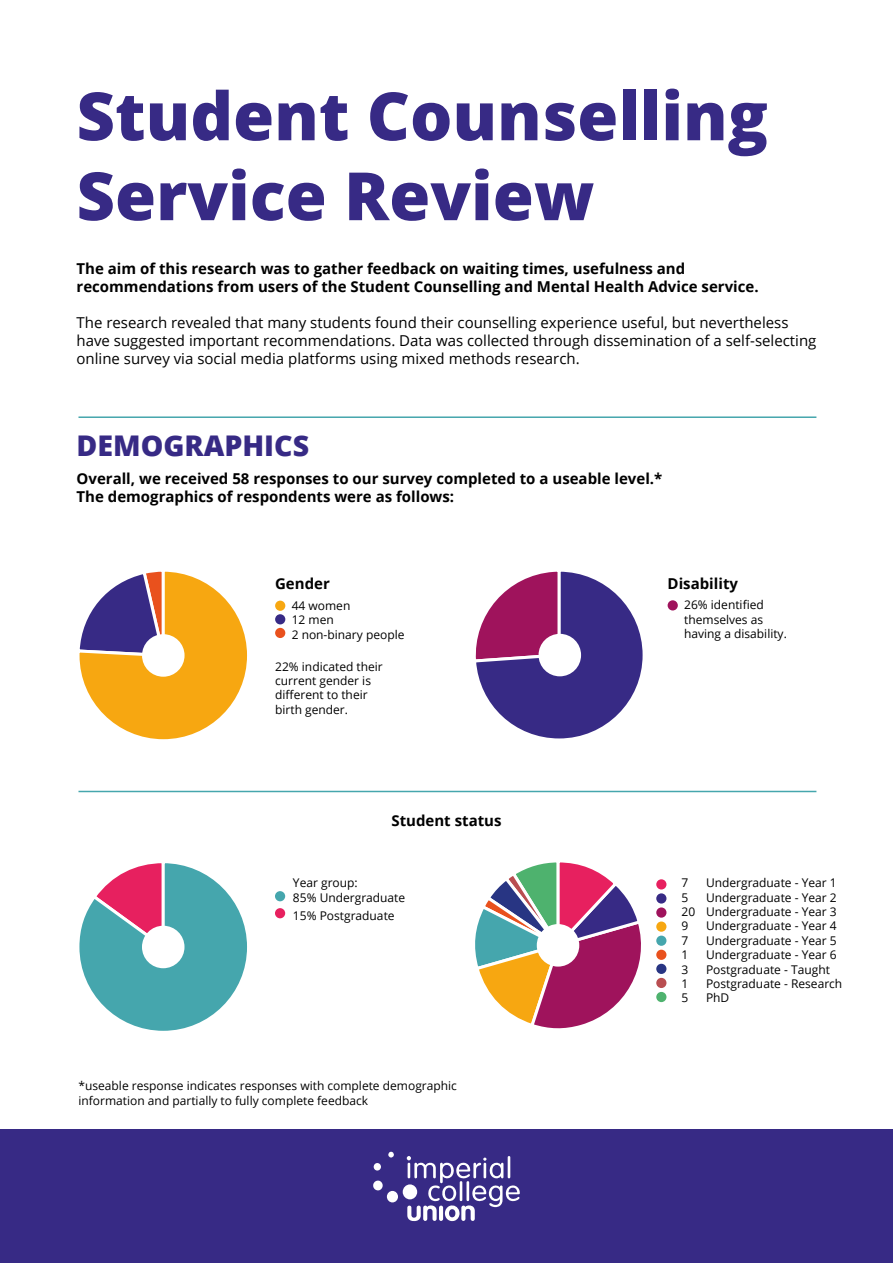
<style>
.page{position:relative;width:893px;height:1263px;background:#fff}
.page>*{position:absolute;margin:0;border:0;box-sizing:border-box;transform-origin:0 0}
.t1{font:800 66.6px/79.9px "Open Sans";color:#372a85}
.t2{font:800 28.5px "Open Sans";color:#372a85}
.t3{font:700 15px/18px "Open Sans";color:#000}
.t4{font:15px/18px "Open Sans";color:#000}
.t5{font:12px/14.4px "Open Sans";color:#000}
</style>
<div class="page">
<div style="left:0;top:1129px;width:893px;height:134px;background:#372a85"></div>
<svg style="left:373px;top:1180px;width:10px;height:11px"></svg>
<svg style="left:388px;top:1152px;width:6px;height:5px"></svg>
<div style="left:403px;top:1184px;width:14px;height:15px;background:#fff;border-radius:50%"></div>
<div style="left:387px;top:1191px;width:11px;height:11px;background:#fff;border-radius:50%"></div>
<div style="left:374px;top:1163px;width:7px;height:7px;background:#fff;border-radius:50%"></div>
<svg style="left:407px;top:1156px;width:113px;height:66px"></svg>
<svg style="left:78px;top:570px;width:171px;height:171px;background:#d29337"></svg>
<div style="left:77px;top:569px;width:173px;height:173px;border:3px solid #fff;border-radius:85px"></div>
<div style="left:144px;top:636px;width:39px;height:39px;background:#fff;border-radius:50%"></div>
<div style="left:142px;top:634px;width:43px;height:43px;border:3px solid #fff;border-radius:50%"></div>
<div style="left:668px;top:600px;width:10px;height:10px;background:#9f135c;border-radius:50%"></div>
<div style="left:275px;top:601px;width:10px;height:10px;background:#f7a711;border-radius:50%"></div>
<div style="left:275px;top:614px;width:10px;height:10px;background:#372a85;border-radius:50%"></div>
<div style="left:275px;top:628px;width:10px;height:10px;background:#e9511d;border-radius:50%"></div>
<svg style="left:475px;top:571px;width:168px;height:168px"></svg>
<div style="left:540px;top:635px;width:40px;height:40px;background:#fff;border-radius:50%"></div>
<div style="left:539px;top:634px;width:42px;height:42px;border:3px solid #fff;border-radius:50%"></div>
<div style="left:275px;top:891px;width:10px;height:10px;background:#45a6ad;border-radius:50%"></div>
<div style="left:275px;top:908px;width:10px;height:10px;background:#e7205f;border-radius:50%"></div>
<div style="left:656px;top:879px;width:10px;height:10px;background:#e7205f;border-radius:50%"></div>
<div style="left:656px;top:921px;width:10px;height:11px;background:#f7a711;border-radius:50%"></div>
<div style="left:656px;top:893px;width:10px;height:10px;background:#372a85;border-radius:50%"></div>
<div style="left:656px;top:935px;width:10px;height:11px;background:#45a6ad;border-radius:50%"></div>
<div style="left:656px;top:964px;width:10px;height:10px;background:#283583;border-radius:50%"></div>
<div style="left:656px;top:907px;width:10px;height:11px;background:#9f135c;border-radius:50%"></div>
<div style="left:656px;top:950px;width:10px;height:10px;background:#e9511d;border-radius:50%"></div>
<div style="left:656px;top:978px;width:10px;height:10px;background:#b94e51;border-radius:50%"></div>
<div style="left:656px;top:992px;width:10px;height:10px;background:#4eb26e;border-radius:50%"></div>
<svg style="left:475px;top:862px;width:166px;height:167px"></svg>
<div style="left:538px;top:925px;width:40px;height:40px;background:#fff;border-radius:50%"></div>
<div style="left:537px;top:924px;width:42px;height:42px;border:3px solid #fff;border-radius:50%"></div>
<svg style="left:79px;top:863px;width:168px;height:168px"></svg>
<div style="left:143px;top:927px;width:40px;height:40px;background:#fff;border-radius:50%"></div>
<div style="left:142px;top:926px;width:42px;height:42px;border:3px solid #fff;border-radius:50%"></div>
<hr style="left:78px;top:791px;width:738px;height:1px;background:#45a6ad">
<hr style="left:78px;top:416px;width:738px;height:2px;background:#45a6ad">
<p class="t1" style="left:77px;top:73px;width:693px">Student Counselling<br>Service Review</p>
<p class="t3" style="left:77px;top:260px;width:684px">The aim of this research was to gather feedback on waiting times, usefulness and recommendations from users of the Student Counselling and Mental Health Advice service.</p>
<p class="t4" style="left:77px;top:314px;width:741px">The research revealed that many students found their counselling experience useful, but nevertheless have suggested important recommendations. Data was collected through dissemination of a self-selecting online survey via social media platforms using mixed methods research.</p>
<p class="t2" style="left:77px;top:424px;width:234px">DEMOGRAPHICS</p>
<p class="t3" style="left:77px;top:469px;width:587px">Overall, we received 58 responses to our survey completed to a useable level.*</p>
<p class="t3" style="left:77px;top:487px;width:379px">The demographics of respondents were as follows:</p>
<p class="t3" style="left:275px;top:574px;width:56px">Gender</p>
<p class="t5" style="left:292px;top:598px;width:114px">44 women<br>12 men<br>2 non-binary people</p>
<p class="t5" style="left:275px;top:659px;width:109px">22% indicated their current gender is different to their birth gender.</p>
<p class="t3" style="left:391px;top:811px;width:112px">Student status</p>
<p class="t5" style="left:293px;top:875px;width:66px">Year group:</p>
<p class="t5" style="left:293px;top:890px;width:114px">85% Undergraduate</p>
<p class="t5" style="left:293px;top:908px;width:103px">15% Postgraduate</p>
<p class="t5" style="left:78px;top:1078px;width:380px">*useable response indicates responses with complete demographic information and partially to fully complete feedback</p>
<p class="t3" style="left:668px;top:574px;width:72px">Disability</p>
<p class="t5" style="left:684px;top:598px;width:104px">26% identified themselves as having a disability.</p>
<p class="t5" style="left:682px;top:875px;width:8px">7</p>
<p class="t5" style="left:682px;top:890px;width:8px">5</p>
<p class="t5" style="left:682px;top:904px;width:15px">20</p>
<p class="t5" style="left:682px;top:918px;width:8px">9</p>
<p class="t5" style="left:682px;top:933px;width:8px">7</p>
<p class="t5" style="left:682px;top:947px;width:8px">1</p>
<p class="t5" style="left:682px;top:962px;width:8px">3</p>
<p class="t5" style="left:682px;top:976px;width:8px">1</p>
<p class="t5" style="left:682px;top:990px;width:8px">5</p>
<p class="t5" style="left:706px;top:875px;width:132px">Undergraduate - Year 1</p>
<p class="t5" style="left:706px;top:890px;width:132px">Undergraduate - Year 2</p>
<p class="t5" style="left:706px;top:904px;width:132px">Undergraduate - Year 3</p>
<p class="t5" style="left:706px;top:918px;width:132px">Undergraduate - Year 4</p>
<p class="t5" style="left:706px;top:933px;width:132px">Undergraduate - Year 5</p>
<p class="t5" style="left:706px;top:947px;width:132px">Undergraduate - Year 6</p>
<p class="t5" style="left:706px;top:962px;width:125px">Postgraduate - Taught</p>
<p class="t5" style="left:706px;top:976px;width:138px">Postgraduate - Research</p>
<p class="t5" style="left:706px;top:990px;width:25px">PhD</p>
</div>
